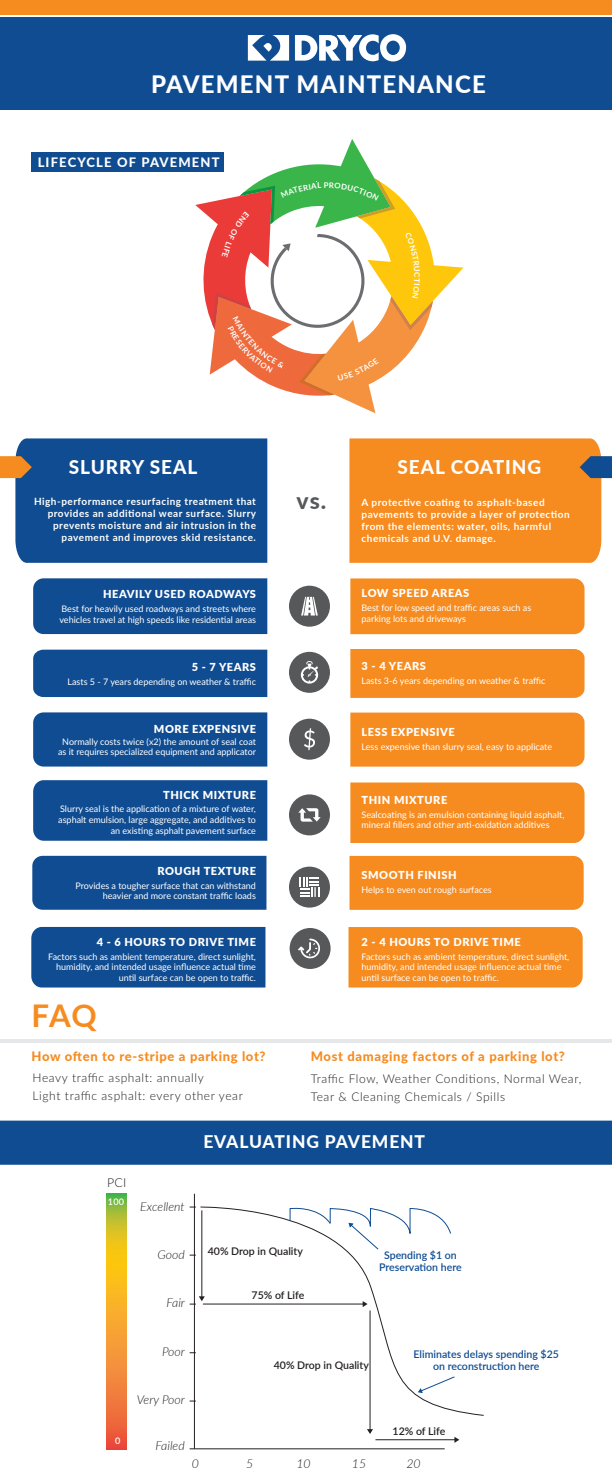
<style>
.page{position:relative;width:612px;height:1482px;background:#fff}
.page>*{position:absolute;margin:0;border:0;box-sizing:border-box;transform-origin:0 0}
.t1{font:700 31.3px "Lato";color:#f68b1f}
.t2{font:800 24px "Lato";letter-spacing:.05em;color:#fff}
.t3{font:800 22.9px "Lato";color:#57585a}
.t4{font:800 19px "Lato";letter-spacing:.05em;color:#fff}
.t5{font:800 17.4px "Lato";letter-spacing:.05em;color:#fff}
.t6{font:800 13px "Lato";letter-spacing:.05em;color:#f68b1f}
.t7{font:800 13px "Lato";letter-spacing:.09em;color:#fff}
.t8{font:italic 300 12.3px "Lato";color:#231f20}
.t9{font:300 12.3px "Lato";color:#231f20}
.t10{font:300 12px/18px "Lato";letter-spacing:.05em;color:#231f20}
.t11{font:900 11px "Lato";letter-spacing:.05em;color:#fff}
.t12{font:600 10.6px/12.7px "Lato";color:#0f4c91;text-align:center}
.t13{font:600 10.6px "Lato";color:#231f20}
.t14{font:700 10px/12px "Lato";letter-spacing:.05em;color:#fff;text-align:right}
.t15{font:600 9.1px "Lato";color:#fff}
.t16{font:9px/10.8px "Lato";color:#fff}
.t17{font:700 7.8px "Lato";color:#fff}
</style>
<div class="page">
<hr style="left:0;top:1039px;width:612px;height:3px;background:#e6e7e9">
<div style="left:289px;top:866px;width:41px;height:41px;background:#57585a;border-radius:50%"></div>
<div style="left:289px;top:794px;width:41px;height:41px;background:#57585a;border-radius:50%"></div>
<div style="left:289px;top:719px;width:41px;height:41px;background:#57585a;border-radius:50%"></div>
<div style="left:289px;top:652px;width:41px;height:41px;background:#57585a;border-radius:50%"></div>
<div style="left:289px;top:586px;width:41px;height:41px;background:#57585a;border-radius:50%"></div>
<div style="left:0;top:17px;width:612px;height:93px;background:#0f4c91"></div>
<hr style="left:194px;top:1194px;width:1px;height:255px;background:#231f20">
<hr style="left:190px;top:1448px;width:255px;height:1px;background:#231f20">
<svg style="left:190px;top:1296px;width:10px;height:8px"></svg>
<hr style="left:370px;top:1310px;width:1px;height:121px;background:#231f20">
<svg style="left:367px;top:1429px;width:6px;height:5px"></svg>
<hr style="left:375px;top:1439px;width:81px;height:1px;background:#231f20">
<svg style="left:454px;top:1437px;width:5px;height:6px"></svg>
<svg style="left:200px;top:1206px;width:284px;height:210px"></svg>
<svg style="left:289px;top:1206px;width:163px;height:44px"></svg>
<svg style="left:106px;top:1194px;width:21px;height:255px;background:#e69e2f"></svg>
<div style="left:0;top:1120px;width:612px;height:45px;background:#0f4c91"></div>
<svg style="left:301px;top:661px;width:17px;height:22px"></svg>
<div style="left:33px;top:578px;width:234px;height:56px;background:#0f4c91"></div>
<div style="left:350px;top:578px;width:235px;height:56px;background:#f68b1f"></div>
<svg style="left:304px;top:728px;width:11px;height:22px"></svg>
<div style="left:33px;top:650px;width:234px;height:47px;background:#0f4c91"></div>
<div style="left:350px;top:649px;width:235px;height:49px;background:#f68b1f"></div>
<div style="left:33px;top:780px;width:234px;height:61px;background:#0f4c91"></div>
<div style="left:350px;top:782px;width:235px;height:61px;background:#f68b1f"></div>
<div style="left:33px;top:712px;width:234px;height:54px;background:#0f4c91"></div>
<div style="left:350px;top:712px;width:235px;height:55px;background:#f68b1f"></div>
<div style="left:32px;top:856px;width:234px;height:54px;background:#0f4c91"></div>
<div style="left:350px;top:856px;width:234px;height:54px;background:#f68b1f"></div>
<div style="left:31px;top:927px;width:234px;height:60px;background:#0f4c91"></div>
<div style="left:349px;top:927px;width:234px;height:60px;background:#f68b1f"></div>
<svg style="left:0;top:438px;width:267px;height:125px;background:#205795"></svg>
<svg style="left:349px;top:438px;width:263px;height:125px;background:#f28e2a"></svg>
<div style="left:0;top:0;width:612px;height:15px;background:#f68b1f"></div>
<svg style="left:295px;top:34px;width:111px;height:27px"></svg>
<svg style="left:248px;top:35px;width:41px;height:26px"></svg>
<svg style="left:300px;top:877px;width:19px;height:20px"></svg>
<div style="left:290px;top:928px;width:41px;height:41px;background:#57585a;border-radius:50%"></div>
<svg style="left:298px;top:938px;width:22px;height:21px"></svg>
<svg style="left:298px;top:808px;width:23px;height:14px"></svg>
<svg style="left:301px;top:597px;width:17px;height:18px"></svg>
<div style="left:32px;top:152px;width:192px;height:20px;background:#0f4c91"></div>
<svg style="left:195px;top:139px;width:268px;height:274px"></svg>
<h2 class="t2" style="left:151px;top:67px;width:336px">PAVEMENT MAINTENANCE</h2>
<h3 class="t7" style="left:38px;top:153px;width:184px">LIFECYCLE OF PAVEMENT</h3>
<p class="t17" style="left:324px;top:179px;width:6px">P</p>
<h3 class="t4" style="left:69px;top:453px;width:130px">SLURRY SEAL</h3>
<h3 class="t4" style="left:398px;top:453px;width:145px">SEAL COATING</h3>
<h3 class="t3" style="left:297px;top:483px;width:31px">vs.</h3>
<p class="t14" style="left:34px;top:495px;width:224px">High-performance resurfacing treatment that provides an additional wear surface. Slurry prevents moisture and air intrusion in the pavement and improves skid resistance.</p>
<p class="t14" style="left:362px;top:496px;width:210px;text-align:left">A protective coating to asphalt-based pavements to provide a layer of protection from the elements: water, oils, harmful chemicals and U.V. damage.</p>
<p class="t11" style="left:103px;top:585px;width:154px">HEAVILY USED ROADWAYS</p>
<p class="t16" style="left:59px;top:603px;width:198px">Best for heavily used roadways and streets where vehicles travel at high speeds like residential areas</p>
<p class="t11" style="left:362px;top:584px;width:109px">LOW SPEED AREAS</p>
<p class="t16" style="left:362px;top:602px;width:171px">Best for low speed and traffic areas such as parking lots and driveways</p>
<p class="t11" style="left:192px;top:658px;width:66px">5 - 7 YEARS</p>
<p class="t16" style="left:68px;top:675px;width:190px">Lasts 5 - 7 years depending on weather &amp; traffic</p>
<p class="t11" style="left:362px;top:657px;width:66px">3 - 4 YEARS</p>
<p class="t16" style="left:362px;top:675px;width:185px">Lasts 3-6 years depending on weather &amp; traffic</p>
<p class="t11" style="left:154px;top:720px;width:104px">MORE EXPENSIVE</p>
<p class="t16" style="left:58px;top:735px;width:200px;text-align:center">Normally costs twice (x2) the amount of seal coat as it requires specialized equipment and applicator</p>
<p class="t11" style="left:362px;top:723px;width:95px">LESS EXPENSIVE</p>
<p class="t16" style="left:362px;top:740px;width:192px">Less expensive than slurry seal, easy to applicate</p>
<p class="t11" style="left:163px;top:787px;width:94px">THICK MIXTURE</p>
<p class="t16" style="left:58px;top:803px;width:199px;text-align:right">Slurry seal is the application of a mixture of water, asphalt emulsion, large aggregate, and additives to an existing asphalt pavement surface</p>
<p class="t11" style="left:362px;top:791px;width:87px">THIN MIXTURE</p>
<p class="t16" style="left:362px;top:808px;width:204px">Sealcoating is an emulsion containing liquid asphalt, mineral fillers and other anti-oxidation additives</p>
<p class="t11" style="left:157px;top:863px;width:100px">ROUGH TEXTURE</p>
<p class="t11" style="left:362px;top:867px;width:97px">SMOOTH FINISH</p>
<p class="t16" style="left:75px;top:879px;width:182px;text-align:right">Provides a tougher surface that can withstand heavier and more constant traffic loads</p>
<p class="t16" style="left:362px;top:883px;width:132px">Helps to even out rough surfaces</p>
<p class="t11" style="left:97px;top:933px;width:161px">4 - 6 HOURS TO DRIVE TIME</p>
<p class="t11" style="left:362px;top:933px;width:161px">2 - 4 HOURS TO DRIVE TIME</p>
<p class="t16" style="left:48px;top:950px;width:209px;text-align:right">Factors such as ambient temperature, direct sunlight, humidity, and intended usage influence actual time until surface can be open to traffic.</p>
<p class="t16" style="left:362px;top:950px;width:209px">Factors such as ambient temperature, direct sunlight, humidity, and intended usage influence actual time until surface can be open to traffic.</p>
<h1 class="t1" style="left:32px;top:993px;width:67px">FAQ</h1>
<h3 class="t6" style="left:32px;top:1047px;width:235px">How often to re-stripe a parking lot?</h3>
<h3 class="t10" style="left:33px;top:1068px;width:212px">Heavy traffic asphalt: annually<br>Light traffic asphalt: every other year</h3>
<h3 class="t6" style="left:311px;top:1047px;width:256px">Most damaging factors of a parking lot?</h3>
<h3 class="t10" style="left:311px;top:1069px;width:272px">Traffic Flow, Weather Conditions, Normal Wear,<br>Tear &amp; Cleaning Chemicals / Spills</h3>
<h3 class="t9" style="left:107px;top:1174px;width:21px">PCI</h3>
<p class="t15" style="left:108px;top:1194px;width:18px">100</p>
<h3 class="t5" style="left:203px;top:1129px;width:223px">EVALUATING PAVEMENT</h3>
<h3 class="t8" style="left:140px;top:1198px;width:46px">Excellent</h3>
<h3 class="t8" style="left:157px;top:1246px;width:29px">Good</h3>
<p class="t13" style="left:208px;top:1243px;width:97px">40% Drop in Quality</p>
<p class="t13" style="left:252px;top:1287px;width:54px">75% of Life</p>
<h3 class="t8" style="left:166px;top:1294px;width:20px">Fair</h3>
<p class="t12" style="left:379px;top:1248px;width:84px">Spending $1 on<br>Preservation here</p>
<p class="t15" style="left:115px;top:1434px;width:7px">0</p>
<h3 class="t8" style="left:162px;top:1343px;width:24px">Poor</h3>
<h3 class="t8" style="left:137px;top:1391px;width:50px">Very Poor</h3>
<h3 class="t8" style="left:156px;top:1437px;width:31px">Failed</h3>
<p class="t13" style="left:274px;top:1357px;width:97px">40% Drop in Quality</p>
<p class="t12" style="left:413px;top:1347px;width:147px">Eliminates delays spending $25 on reconstruction here</p>
<p class="t13" style="left:393px;top:1423px;width:54px">12% of Life</p>
<h3 class="t8" style="left:192px;top:1455px;width:9px">0</h3>
<h3 class="t8" style="left:246px;top:1455px;width:9px">5</h3>
<h3 class="t8" style="left:296px;top:1455px;width:16px">10</h3>
<h3 class="t8" style="left:352px;top:1455px;width:16px">15</h3>
<h3 class="t8" style="left:406px;top:1455px;width:16px">20</h3>
</div>
